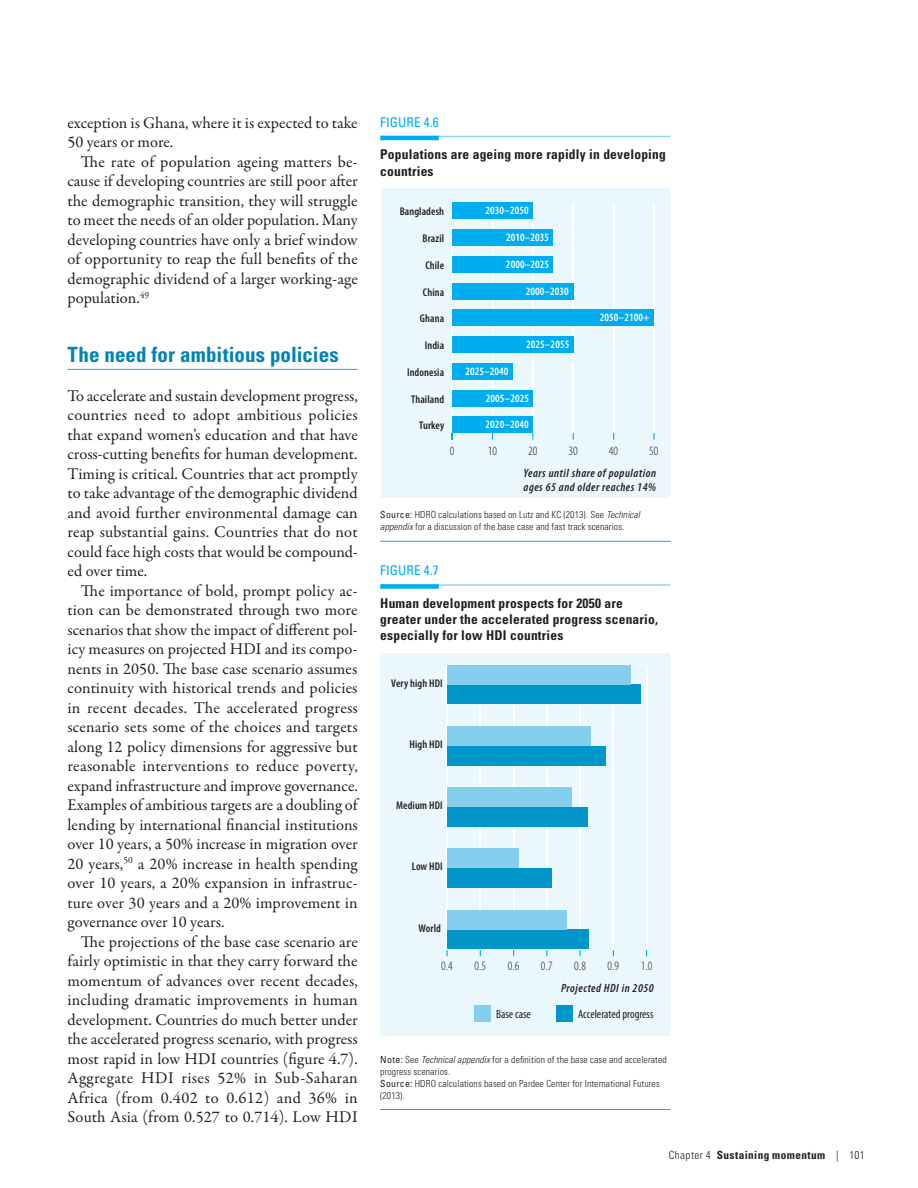
<style>
.page{position:relative;width:918px;height:1188px;background:#fff}
.page>*{position:absolute;margin:0;border:0;box-sizing:border-box;transform-origin:0 0}
.t1{font:700 condensed 21px "Univers LT Std";letter-spacing:.005em;color:#0083b6}
.t2{font:16.5px/19.5px "Garamond Premr Pro";color:#231f20;text-align:justify}
.t3{font:700 condensed 13.5px/16.2px "Univers LT Std";letter-spacing:.015em;color:#231f20}
.t4{font:condensed 13.5px "Univers LT Std";color:#00aeef}
.t5{font:300 condensed 12.75px "Myriad Pro";letter-spacing:.015em;color:#231f20}
.t6{font:italic 600 condensed 12px/14.4px "Myriad Pro";letter-spacing:.045em;color:#231f20}
.t7{font:condensed 12px "Myriad Pro";color:#231f20}
.t8{font:600 condensed 11.25px "Myriad Pro";letter-spacing:.01em;color:#231f20}
.t9{font:600 condensed 11.25px "Myriad Pro";letter-spacing:.01em;color:#fff}
.t10{font:700 condensed 11.25px "Univers LT Std";letter-spacing:.04em;color:#231f20}
.t11{font:300 condensed 9.75px/12px "Univers LT Std";letter-spacing:.01em;color:#231f20}
.s1{font-weight:400}
.s2{font-style:italic}
.s3{font-weight:300}
</style>
<div class="page">
<hr style="left:68px;top:369px;width:290px;height:1px;background:#00aeef">
<hr style="left:380px;top:136px;width:290px;height:1px;background:#8dd7f7">
<hr style="left:380px;top:136px;width:59px;height:4px;background:#00aeef">
<hr style="left:380px;top:541px;width:290px;height:1px;background:#00aeef">
<div style="left:381px;top:188px;width:289px;height:310px;background:#eaf7fd"></div>
<svg style="left:492px;top:219px;width:1px;height:221px"></svg>
<svg style="left:532px;top:203px;width:2px;height:237px"></svg>
<svg style="left:572px;top:203px;width:2px;height:237px"></svg>
<svg style="left:613px;top:203px;width:2px;height:237px"></svg>
<svg style="left:653px;top:203px;width:2px;height:237px"></svg>
<svg style="left:451px;top:203px;width:2px;height:237px"></svg>
<div style="left:452px;top:203px;width:81px;height:16px;background:#00aeef"></div>
<div style="left:452px;top:230px;width:101px;height:16px;background:#00aeef"></div>
<div style="left:452px;top:256px;width:101px;height:16px;background:#00aeef"></div>
<div style="left:452px;top:283px;width:121px;height:16px;background:#00aeef"></div>
<div style="left:452px;top:310px;width:202px;height:16px;background:#00aeef"></div>
<div style="left:452px;top:337px;width:121px;height:16px;background:#00aeef"></div>
<div style="left:452px;top:363px;width:61px;height:16px;background:#00aeef"></div>
<div style="left:452px;top:390px;width:81px;height:16px;background:#00aeef"></div>
<div style="left:452px;top:417px;width:81px;height:16px;background:#00aeef"></div>
<hr style="left:380px;top:584px;width:290px;height:2px;background:#8dd7f7">
<div style="left:380px;top:584px;width:59px;height:5px;background:#00aeef"></div>
<hr style="left:380px;top:1109px;width:290px;height:1px;background:#00aeef">
<div style="left:381px;top:653px;width:289px;height:383px;background:#eaf7fd"></div>
<div style="left:556px;top:1006px;width:17px;height:16px;background:#0096ca"></div>
<div style="left:474px;top:1006px;width:16px;height:16px;background:#86ceed"></div>
<svg style="left:446px;top:666px;width:2px;height:290px"></svg>
<svg style="left:479px;top:684px;width:2px;height:272px"></svg>
<svg style="left:513px;top:684px;width:2px;height:272px"></svg>
<svg style="left:546px;top:684px;width:2px;height:272px"></svg>
<svg style="left:579px;top:684px;width:2px;height:272px"></svg>
<svg style="left:612px;top:684px;width:2px;height:272px"></svg>
<div style="left:447px;top:685px;width:194px;height:19px;background:#0096ca"></div>
<div style="left:447px;top:746px;width:158px;height:19px;background:#0096ca"></div>
<div style="left:447px;top:807px;width:140px;height:20px;background:#0096ca"></div>
<div style="left:447px;top:868px;width:105px;height:20px;background:#0096ca"></div>
<div style="left:447px;top:929px;width:141px;height:20px;background:#0096ca"></div>
<div style="left:447px;top:665px;width:183px;height:19px;background:#86ceed"></div>
<div style="left:447px;top:726px;width:143px;height:20px;background:#86ceed"></div>
<div style="left:447px;top:787px;width:124px;height:20px;background:#86ceed"></div>
<div style="left:447px;top:849px;width:72px;height:19px;background:#86ceed"></div>
<div style="left:447px;top:910px;width:119px;height:19px;background:#86ceed"></div>
<svg style="left:646px;top:666px;width:2px;height:290px"></svg>
<p class="t2" style="left:68px;top:113px;width:292px">exception is Ghana, where it is expected to take<br>50 years or more.</p>
<p class="t2" style="left:68px;top:152px;width:292px;text-indent:13px">The rate of population ageing matters be&shy;cause if developing countries are still poor after the demographic transition, they will struggle to meet the needs of an older population. Many developing countries have only a brief window of opportunity to reap the full benefits of the demographic dividend of a larger working-age population.<sup>49</sup></p>
<p class="t1" style="left:68px;top:341px;width:273px">The need for ambitious policies</p>
<p class="t2" style="left:68px;top:386px;width:292px">To accelerate and sustain development progress, countries need to adopt ambitious policies that expand women’s education and that have cross-cutting benefits for human development.<br>Timing is critical. Countries that act promptly to take advantage of the demographic dividend and avoid further environmental damage can reap substantial gains. Countries that do not could face high costs that would be compound&shy;ed over time.</p>
<p class="t2" style="left:67px;top:581px;width:292px;text-indent:14px">The importance of bold, prompt policy ac&shy;tion can be demonstrated through two more scenarios that show the impact of different pol&shy;icy measures on projected HDI and its compo&shy;nents in 2050. The base case scenario assumes continuity with historical trends and policies in recent decades. The accelerated progress scenario sets some of the choices and targets along 12 policy dimensions for aggressive but reasonable interventions to reduce poverty, expand infrastructure and improve governance.<br>Examples of ambitious targets are a doubling of lending by international financial institutions over 10 years, a 50% increase in migration over 20 years,<sup>50</sup> a 20% increase in health spending over 10 years, a 20% expansion in infrastruc&shy;ture over 30 years and a 20% improvement in governance over 10 years.</p>
<p class="t2" style="left:67px;top:932px;width:292px;text-indent:13px">The projections of the base case scenario are fairly optimistic in that they carry forward the momentum of advances over recent decades, including dramatic improvements in human development. Countries do much better under the accelerated progress scenario, with progress most rapid in low HDI countries (figure 4.7).<br>Aggregate HDI rises 52% in Sub-Saharan Africa (from 0.402 to 0.612) and 36% in South Asia (from 0.527 to 0.714). Low HDI</p>
<p class="t4" style="left:380px;top:113px;width:60px">Fig ure 4.6</p>
<p class="t3" style="left:380px;top:146px;width:287px">Populations are ageing more rapidly in developing countries</p>
<p class="t8" style="left:400px;top:206px;width:46px">Bangladesh</p>
<p class="t9" style="left:486px;top:205px;width:45px">2030–2050</p>
<p class="t8" style="left:423px;top:232px;width:23px">Brazil</p>
<p class="t9" style="left:506px;top:231px;width:45px">2010–2035</p>
<p class="t8" style="left:425px;top:259px;width:20px">Chile</p>
<p class="t9" style="left:506px;top:258px;width:45px">2000–2025</p>
<p class="t8" style="left:423px;top:286px;width:23px">China</p>
<p class="t9" style="left:526px;top:285px;width:45px">2000–2030</p>
<p class="t8" style="left:420px;top:313px;width:26px">Ghana</p>
<p class="t9" style="left:600px;top:312px;width:51px">2050–2100+</p>
<p class="t8" style="left:425px;top:339px;width:21px">India</p>
<p class="t9" style="left:526px;top:338px;width:45px">2025–2055</p>
<p class="t8" style="left:407px;top:366px;width:39px">Indonesia</p>
<p class="t9" style="left:465px;top:365px;width:45px">2025–2040</p>
<p class="t8" style="left:411px;top:393px;width:34px">Thailand</p>
<p class="t9" style="left:486px;top:392px;width:45px">2005–2025</p>
<p class="t8" style="left:419px;top:420px;width:26px">Turkey</p>
<p class="t9" style="left:486px;top:419px;width:45px">2020–2040</p>
<p class="t5" style="left:450px;top:444px;width:6px">0</p>
<p class="t5" style="left:488px;top:444px;width:11px">10</p>
<p class="t5" style="left:528px;top:444px;width:11px">20</p>
<p class="t5" style="left:568px;top:444px;width:11px">30</p>
<p class="t5" style="left:609px;top:444px;width:11px">40</p>
<p class="t5" style="left:649px;top:444px;width:11px">50</p>
<p class="t6" style="left:523px;top:466px;width:134px">Years until share of population ages 65 and older reaches 14%</p>
<p class="t11" style="left:380px;top:509px;width:261px"><span class="s1">Source:</span> HDRO calculations based on Lutz and KC (2013). See <span class="s2">Technical appendix</span> for a discussion of the base case and fast track scenarios.</p>
<p class="t4" style="left:380px;top:562px;width:60px">Fig ure 4.7</p>
<p class="t3" style="left:380px;top:595px;width:279px">Human development prospects for 2050 are greater under the accelerated progress scenario, especially for low HDI countries</p>
<p class="t8" style="left:391px;top:677px;width:53px">Very high HDI</p>
<p class="t8" style="left:409px;top:738px;width:35px">High HDI</p>
<p class="t8" style="left:396px;top:799px;width:48px">Medium HDI</p>
<p class="t8" style="left:412px;top:861px;width:32px">Low HDI</p>
<p class="t8" style="left:419px;top:922px;width:24px">World</p>
<p class="t5" style="left:441px;top:959px;width:13px">0.4</p>
<p class="t5" style="left:474px;top:959px;width:13px">0.5</p>
<p class="t5" style="left:508px;top:959px;width:13px">0.6</p>
<p class="t5" style="left:541px;top:959px;width:13px">0.7</p>
<p class="t5" style="left:574px;top:959px;width:13px">0.8</p>
<p class="t5" style="left:607px;top:959px;width:13px">0.9</p>
<p class="t5" style="left:641px;top:959px;width:13px">1.0</p>
<p class="t6" style="left:561px;top:981px;width:94px">Projected HDI in 2050</p>
<p class="t7" style="left:496px;top:1008px;width:36px">Base case</p>
<p class="t7" style="left:578px;top:1008px;width:77px">Accelerated progress</p>
<p class="t11" style="left:380px;top:1053px;width:288px"><span class="s1">Note:</span> See <span class="s2">Technical appendix</span> for a definition of the base case and accelerated progress scenarios.<br><span class="s1">Source:</span> HDRO calculations based on Pardee Center for International Futures (2013).</p>
<p class="t10" style="left:669px;top:1148px;width:198px"><span class="s3">Chapter 4</span> Sustaining momentum <span class="s3">| 101</span></p>
</div>
